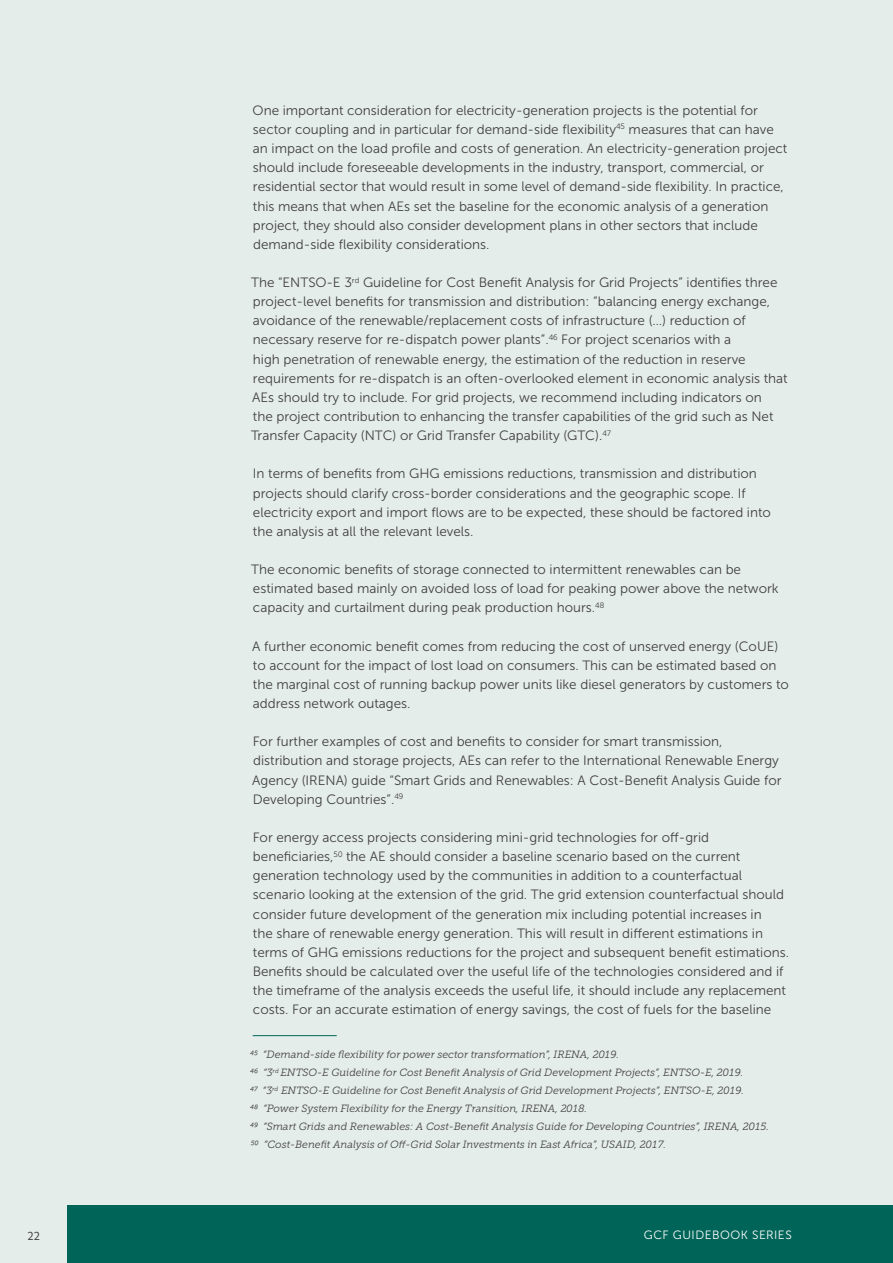
<style>
.page{position:relative;width:893px;height:1263px;background:#e5edea}
.page>*{position:absolute;margin:0;border:0;box-sizing:border-box;transform-origin:0 0}
.t1{font:15px "Museo Sans Cond 300";color:#414042}
.Body_copy{font:13.5px/19.2px "Museo Sans 300";color:#414042}
.t2{font:12px "Museo Sans 300";letter-spacing:.045em;color:#fff}
.Footnotes{font:italic 10.5px "Museo Slab 300";color:#414042}
</style>
<div class="page">
<div style="left:67px;top:1205px;width:826px;height:58px;background:#006558"></div>
<hr style="left:253px;top:1035px;width:84px;height:1px;background:#006558">
<p class="Body_copy" style="left:253px;top:101px;width:536px">One important consideration for electricity-generation projects is the potential for sector coupling and in particular for demand-side flexibility<sup>45</sup> measures that can have an impact on the load profile and costs of generation. An electricity-generation project should include foreseeable developments in the industry, transport, commercial, or residential sector that would result in some level of demand-side flexibility. In practice, this means that when AEs set the baseline for the economic analysis of a generation project, they should also consider development plans in other sectors that include demand-side flexibility considerations.</p>
<p class="Body_copy" style="left:251px;top:273px;width:538px">The “ENTSO-E 3<sup>rd</sup> Guideline for Cost Benefit Analysis for Grid Projects” identifies three project-level benefits for transmission and distribution: “balancing energy exchange, avoidance of the renewable/replacement costs of infrastructure (…) reduction of necessary reserve for re-dispatch power plants”.<sup>46</sup> For project scenarios with a<br>high penetration of renewable energy, the estimation of the reduction in reserve requirements for re-dispatch is an often-overlooked element in economic analysis that AEs should try to include. For grid projects, we recommend including indicators on<br>the project contribution to enhancing the transfer capabilities of the grid such as Net Transfer Capacity (NTC) or Grid Transfer Capability (GTC).<sup>47</sup></p>
<p class="Body_copy" style="left:253px;top:464px;width:520px">In terms of benefits from GHG emissions reductions, transmission and distribution projects should clarify cross-border considerations and the geographic scope. If electricity export and import flows are to be expected, these should be factored into the analysis at all the relevant levels.</p>
<p class="Body_copy" style="left:251px;top:560px;width:529px">The economic benefits of storage connected to intermittent renewables can be estimated based mainly on avoided loss of load for peaking power above the network capacity and curtailment during peak production hours.<sup>48</sup></p>
<p class="Body_copy" style="left:252px;top:636px;width:538px">A further economic benefit comes from reducing the cost of unserved energy (CoUE) to account for the impact of lost load on consumers. This can be estimated based on the marginal cost of running backup power units like diesel generators by customers to address network outages.</p>
<p class="Body_copy" style="left:252px;top:732px;width:531px">For further examples of cost and benefits to consider for smart transmission, distribution and storage projects, AEs can refer to the International Renewable Energy Agency (IRENA) guide “Smart Grids and Renewables: A Cost-Benefit Analysis Guide for Developing Countries”.<sup>49</sup></p>
<p class="Body_copy" style="left:253px;top:828px;width:538px">For energy access projects considering mini-grid technologies for off-grid beneficiaries,<sup>50</sup> the AE should consider a baseline scenario based on the current generation technology used by the communities in addition to a counterfactual scenario looking at the extension of the grid. The grid extension counterfactual should consider future development of the generation mix including potential increases in<br>the share of renewable energy generation. This will result in different estimations in terms of GHG emissions reductions for the project and subsequent benefit estimations.<br>Benefits should be calculated over the useful life of the technologies considered and if the timeframe of the analysis exceeds the useful life, it should include any replacement costs. For an accurate estimation of energy savings, the cost of fuels for the baseline</p>
<p class="Footnotes" style="left:250px;top:1049px;width:371px">45 “Demand-side flexibility for power sector transformation”, IRENA, 2019.</p>
<p class="Footnotes" style="left:250px;top:1067px;width:495px">46 “3<sup>rd</sup> ENTSO-E Guideline for Cost Benefit Analysis of Grid Development Projects”, ENTSO-E, 2019.</p>
<p class="Footnotes" style="left:250px;top:1085px;width:496px">47 “3<sup>rd</sup> ENTSO-E Guideline for Cost Benefit Analysis of Grid Development Projects”, ENTSO-E, 2019.</p>
<p class="Footnotes" style="left:250px;top:1103px;width:339px">48 “Power System Flexibility for the Energy Transition, IRENA, 2018.</p>
<p class="Footnotes" style="left:250px;top:1121px;width:521px">49 “Smart Grids and Renewables: A Cost-Benefit Analysis Guide for Developing Countries”, IRENA, 2015.</p>
<p class="Footnotes" style="left:250px;top:1139px;width:417px">50 “Cost-Benefit Analysis of Off-Grid Solar Investments in East Africa”, USAID, 2017.</p>
<p class="t1" style="left:27px;top:1227px;width:14px">22</p>
<p class="t2" style="left:644px;top:1228px;width:149px">GCF GUIDEBOOK SERIES</p>
</div>
